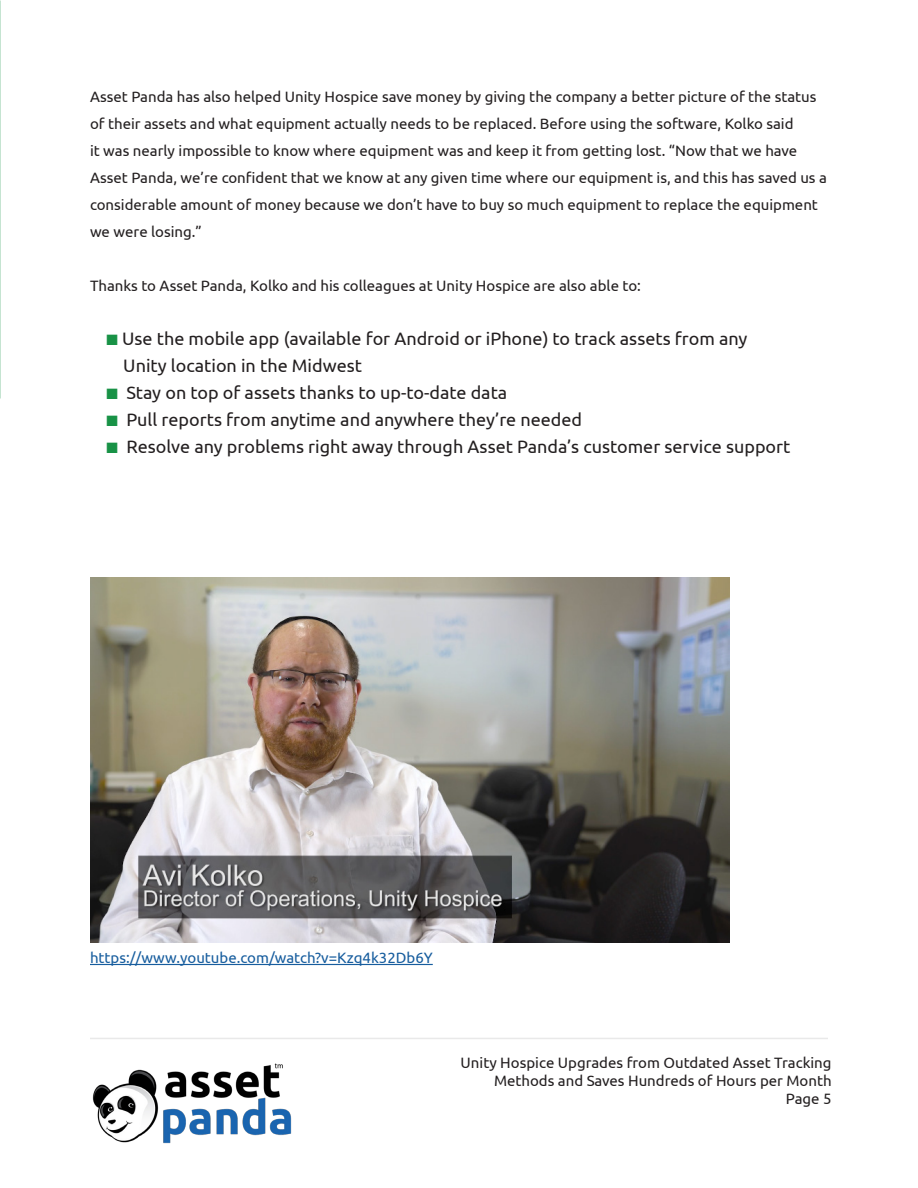
<style>
.page{position:relative;width:918px;height:1188px;background:#fff}
.page>*{position:absolute;margin:0;border:0;box-sizing:border-box;transform-origin:0 0}
.t1{font:18px "Ubuntu";color:#231f20}
.t2{font:15px/27px "Ubuntu";color:#231f20;text-align:right}
.t3{font:15px "Ubuntu";color:#175d9e}
.s1{color:#189246}
</style>
<div class="page">
<img style="left:92px;top:1063px;width:200px;height:81px">
<hr style="left:90px;top:1038px;width:738px;height:1px;background:#231f20">
<img style="left:90px;top:577px;width:640px;height:366px">
<hr style="left:90px;top:964px;width:343px;height:1px;background:#175d9e">
<img style="left:0;top:1px;width:1px;height:398px">
<p class="t2" style="left:90px;top:82px;width:738px;text-align:left">Asset Panda has also helped Unity Hospice save money by giving the company a better picture of the status of their assets and what equipment actually needs to be replaced. Before using the software, Kolko said<br>it was nearly impossible to know where equipment was and keep it from getting lost. “Now that we have Asset Panda, we’re confident that we know at any given time where our equipment is, and this has saved us a considerable amount of money because we don’t have to buy so much equipment to replace the equipment we were losing.”</p>
<p class="t2" style="left:90px;top:271px;width:552px">Thanks to Asset Panda, Kolko and his colleagues at Unity Hospice are also able to:</p>
<p class="t1" style="left:107px;top:327px;width:642px"><span class="s1">■</span> Use the mobile app (available for Android or iPhone) to track assets from any</p>
<p class="t1" style="left:123px;top:354px;width:240px">Unity location in the Midwest</p>
<p class="t1" style="left:107px;top:381px;width:402px"><span class="s1">■</span> Stay on top of assets thanks to up-to-date data</p>
<p class="t1" style="left:107px;top:408px;width:477px"><span class="s1">■</span> Pull reports from anytime and anywhere they’re needed</p>
<p class="t1" style="left:107px;top:435px;width:685px"><span class="s1">■</span> Resolve any problems right away through Asset Panda’s customer service support</p>
<p class="t3" style="left:90px;top:948px;width:344px">https://www.youtube.com/watch?v=Kzq4k32Db6Y</p>
<p class="t2" style="left:461px;top:1053px;width:372px;line-height:18px">Unity Hospice Upgrades from Outdated Asset Tracking<br>Methods and Saves Hundreds of Hours per Month<br>Page 5</p>
</div>
